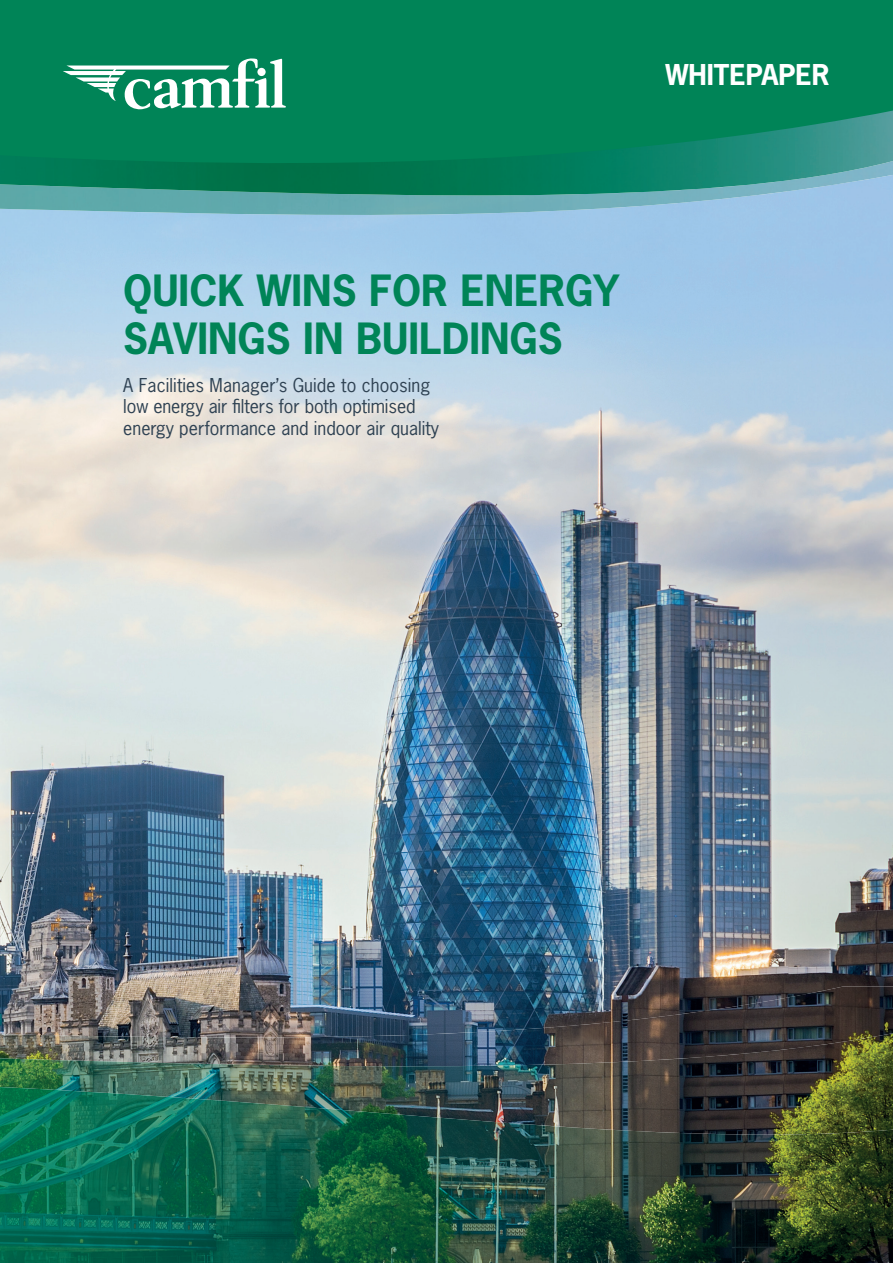
<style>
.page{position:relative;width:893px;height:1263px;background:#fff}
.page>*{position:absolute;margin:0;border:0;box-sizing:border-box;transform-origin:0 0}
.t1{font:700 40.5px/48.6px "News Gothic Std";color:#008457}
.t2{font:700 27px "News Gothic Std";color:#fff}
.t3{font:18px/21.3px "News Gothic Std";color:#2e4152}
</style>
<div class="page">
<img style="left:0;top:272px;width:52px;height:714px">
<img style="left:788px;top:272px;width:105px;height:714px">
<img style="left:52px;top:272px;width:368px;height:668px">
<img style="left:420px;top:272px;width:368px;height:668px">
<img style="left:52px;top:940px;width:736px;height:46px">
<img style="left:0;top:986px;width:893px;height:47px">
<img style="left:0;top:1033px;width:893px;height:100px">
<img style="left:0;top:1087px;width:683px;height:176px">
<img style="left:840px;top:1129px;width:53px;height:134px">
<img style="left:683px;top:1133px;width:158px;height:130px">
<svg style="left:0;top:0;width:893px;height:272px;background:#329784"></svg>
<svg style="left:63px;top:58px;width:223px;height:51px"></svg>
<div style="left:257px;top:68px;width:9px;height:8px;background:#fff;border-radius:50%"></div>
<h2 class="t2" style="left:665px;top:57px;width:166px">WHITEPAPER</h2>
<h1 class="t1" style="left:123px;top:265px;width:498px">QUICK WINS FOR ENERGY<br>SAVINGS IN BUILDINGS</h1>
<p class="t3" style="left:123px;top:375px;width:317px">A Facilities Manager’s Guide to choosing low energy air filters for both optimised energy performance and indoor air quality</p>
</div>
